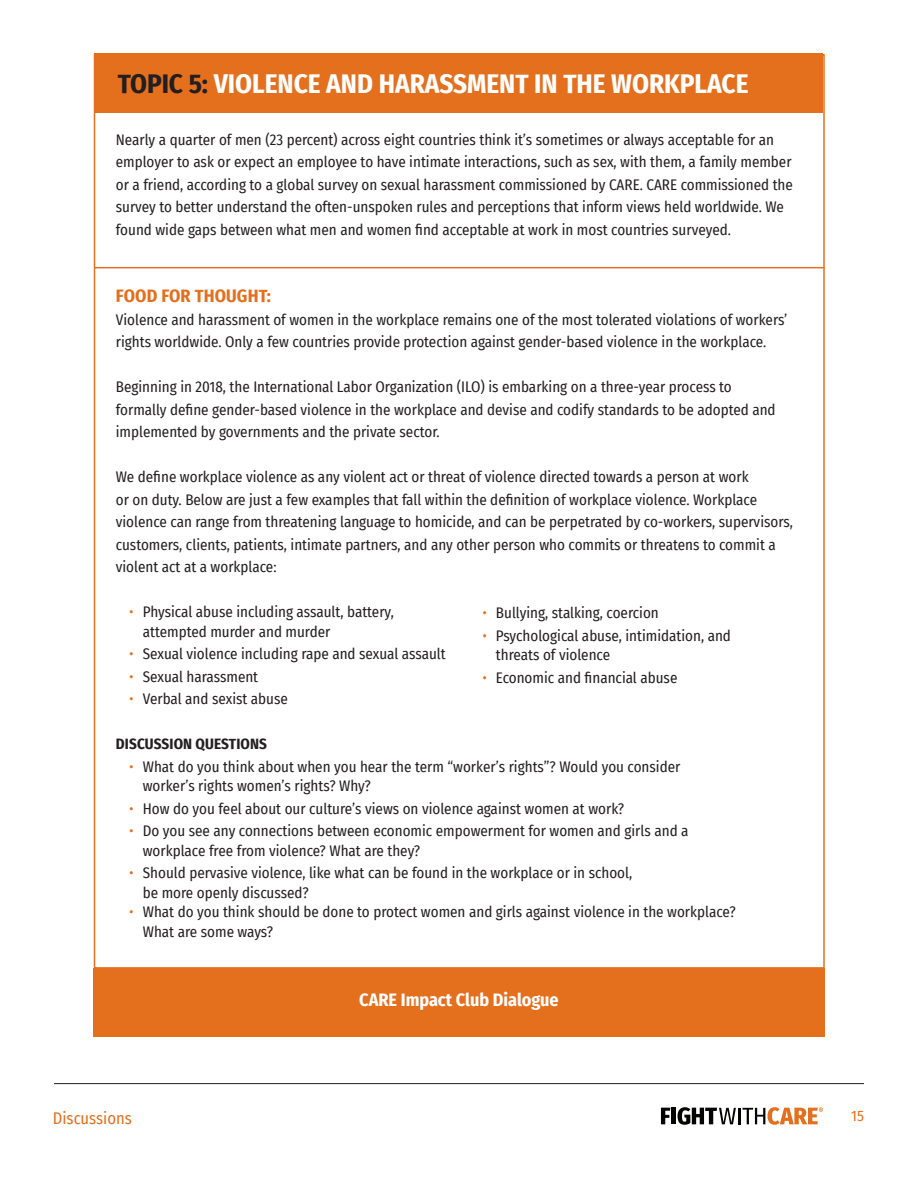
<style>
.page{position:relative;width:918px;height:1188px;background:#fff}
.page>*{position:absolute;margin:0;border:0;box-sizing:border-box;transform-origin:0 0}
.Heading{font:700 27px "Fira Sans Condensed";color:#fff}
.t1{font:700 18px "Fira Sans Condensed";color:#fff}
.Topic{font:700 18px "Fira Sans Condensed";letter-spacing:.01em;color:#e4701e}
.t2{font:16.5px "Fira Sans Condensed";color:#e4701e}
.Text{font:15px/22.5px "Fira Sans Condensed";color:#231f20}
.Text_Bullet_1{font:15px/19.5px "Fira Sans Condensed";color:#231f20}
.Paragraph_Style_1{font:15px/19.5px "Fira Sans Condensed";color:#231f20}
.Discussion_Question{font:700 15px "Fira Sans Condensed";letter-spacing:.01em;color:#231f20}
.t3{font:15px "Fira Sans Condensed";color:#e4701e}
.s1{color:#231f20}
.s2{color:#e4701e}
</style>
<div class="page">
<div style="left:94px;top:968px;width:731px;height:68px;background:#e4701e"></div>
<hr style="left:54px;top:1083px;width:810px;height:1px;background:#231f20">
<svg style="left:661px;top:1108px;width:9px;height:16px"></svg>
<hr style="left:672px;top:1108px;width:4px;height:16px;background:#040503">
<svg style="left:678px;top:1107px;width:145px;height:18px"></svg>
<div style="left:94px;top:53px;width:730px;height:59px;background:#e4701e"></div>
<hr style="left:94px;top:267px;width:731px;height:1px;background:#e4701e">
<p class="Heading" style="left:118px;top:61px;width:632px"><span class="s1">TOPIC 5:</span> VIOLENCE AND HARASSMENT IN THE WORKPLACE</p>
<p class="Text" style="left:116px;top:128px;width:679px">Nearly a quarter of men (23 percent) across eight countries think it’s sometimes or always acceptable for an employer to ask or expect an employee to have intimate interactions, such as sex, with them, a family member or a friend, according to a global survey on sexual harassment commissioned by CARE. CARE commissioned the survey to better understand the often-unspoken rules and perceptions that inform views held worldwide. We found wide gaps between what men and women find acceptable at work in most countries surveyed.</p>
<p class="Topic" style="left:116px;top:281px;width:157px">FOOD FOR THOUGHT:</p>
<p class="Text" style="left:116px;top:308px;width:673px">Violence and harassment of women in the workplace remains one of the most tolerated violations of workers’ rights worldwide. Only a few countries provide protection against gender-based violence in the workplace.</p>
<p class="Text" style="left:116px;top:375px;width:661px">Beginning in 2018, the International Labor Organization (ILO) is embarking on a three-year process to formally define gender-based violence in the workplace and devise and codify standards to be adopted and implemented by governments and the private sector.</p>
<p class="Text" style="left:116px;top:465px;width:679px">We define workplace violence as any violent act or threat of violence directed towards a person at work<br>or on duty. Below are just a few examples that fall within the definition of workplace violence. Workplace violence can range from threatening language to homicide, and can be perpetrated by co-workers, supervisors, customers, clients, patients, intimate partners, and any other person who commits or threatens to commit a violent act at a workplace:</p>
<p class="Paragraph_Style_1" style="left:143px;top:602px;width:253px;text-indent:-14px"><span class="s2">•</span> Physical abuse including assault, battery, attempted murder and murder</p>
<p class="Paragraph_Style_1" style="left:129px;top:644px;width:318px"><span class="s2">•</span> Sexual violence including rape and sexual assault</p>
<p class="Paragraph_Style_1" style="left:129px;top:666px;width:130px"><span class="s2">•</span> Sexual harassment</p>
<p class="Paragraph_Style_1" style="left:129px;top:689px;width:160px"><span class="s2">•</span> Verbal and sexist abuse</p>
<p class="Discussion_Question" style="left:116px;top:731px;width:153px">DISCUSSION QUESTIONS</p>
<p class="Text_Bullet_1" style="left:143px;top:756px;width:539px;text-indent:-14px"><span class="s2">•</span> What do you think about when you hear the term “worker’s rights”? Would you consider worker’s rights women’s rights? Why?</p>
<p class="Text_Bullet_1" style="left:129px;top:798px;width:496px"><span class="s2">•</span> How do you feel about our culture’s views on violence against women at work?</p>
<p class="Text_Bullet_1" style="left:143px;top:821px;width:547px;text-indent:-14px"><span class="s2">•</span> Do you see any connections between economic empowerment for women and girls and a workplace free from violence? What are they?</p>
<p class="Text_Bullet_1" style="left:143px;top:863px;width:491px;text-indent:-14px"><span class="s2">•</span> Should pervasive violence, like what can be found in the workplace or in school, be more openly discussed?</p>
<p class="Text_Bullet_1" style="left:143px;top:902px;width:594px;text-indent:-14px"><span class="s2">•</span> What do you think should be done to protect women and girls against violence in the workplace?<br>What are some ways?</p>
<p class="Paragraph_Style_1" style="left:482px;top:603px;width:178px"><span class="s2">•</span> Bullying, stalking, coercion</p>
<p class="Paragraph_Style_1" style="left:496px;top:626px;width:237px;text-indent:-14px"><span class="s2">•</span> Psychological abuse, intimidation, and threats of violence</p>
<p class="Paragraph_Style_1" style="left:482px;top:668px;width:197px"><span class="s2">•</span> Economic and financial abuse</p>
<p class="t1" style="left:359px;top:985px;width:201px">CARE Impact Club Dialogue</p>
<p class="t2" style="left:53px;top:1106px;width:80px">Discussions</p>
<p class="t3" style="left:851px;top:1105px;width:14px">15</p>
</div>
